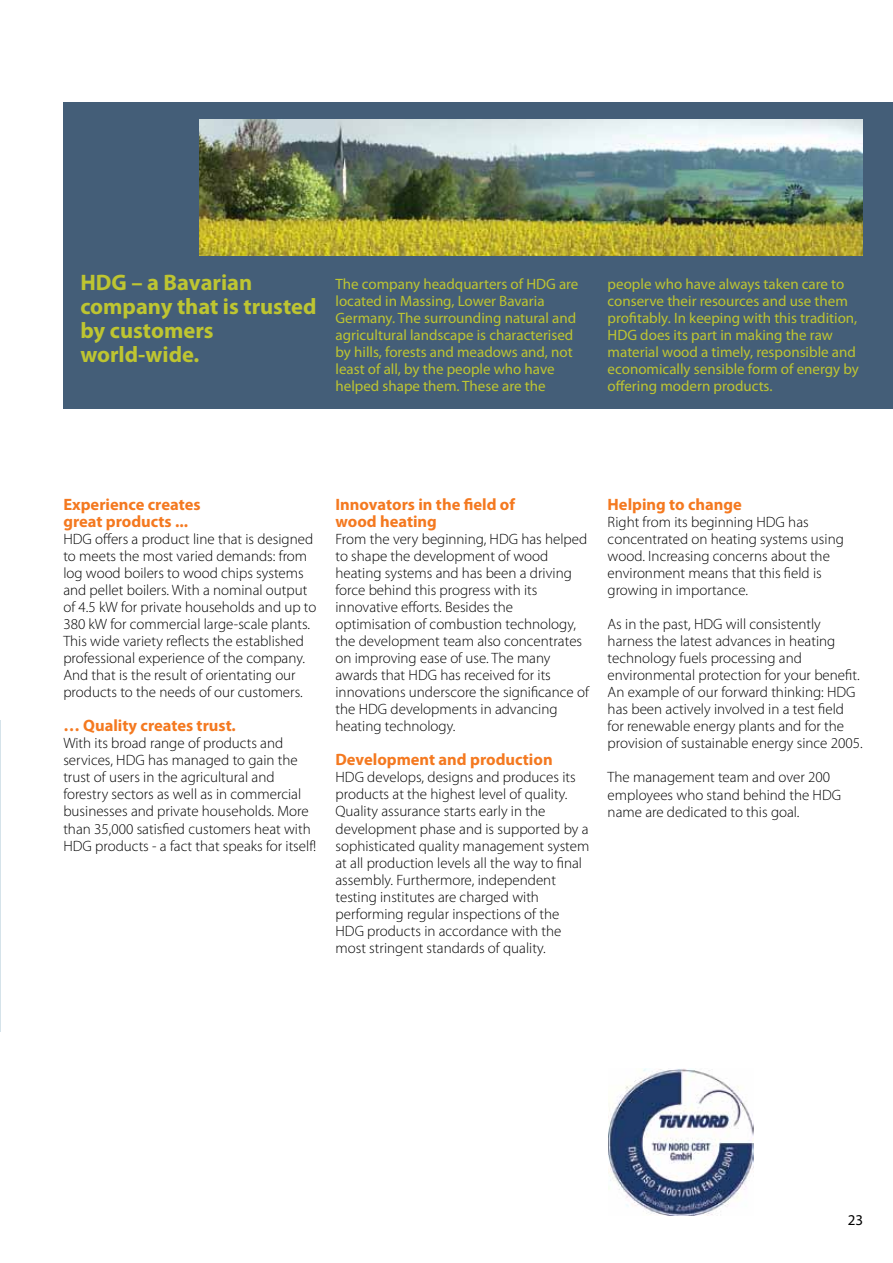
<style>
.page{position:relative;width:893px;height:1263px;background:#fff}
.page>*{position:absolute;margin:0;border:0;box-sizing:border-box;transform-origin:0 0}
.t1{font:700 22.5px/24px "Myriad Pro";color:#bec531}
.t2{font:700 16.5px/17px "Myriad Pro";color:#f47920}
.t3{font:300 15px/17px "Myriad Pro";color:#000}
.t4{font:15px/17px "Myriad Pro";color:#bec531}
.t5{font:15px "Myriad Pro";color:#000}
</style>
<div class="page">
<hr style="left:0;top:720px;width:1px;height:312px;background:#d5e3ea">
<div style="left:63px;top:102px;width:830px;height:306px;background:#445e78"></div>
<img style="left:199px;top:119px;width:663px;height:136px">
<img style="left:609px;top:1068px;width:144px;height:147px">
<h1 class="t1" style="left:80px;top:270px;width:238px">HDG – a Bavarian company that is trusted by customers world-wide.</h1>
<p class="t4" style="left:608px;top:275px;width:253px">people who have always taken care to conserve their resources and use them profitably. In keeping with this tradition, HDG does its part in making the raw material wood a timely, responsible and economically sensible form of energy by offering modern products.</p>
<p class="t4" style="left:335px;top:275px;width:244px">The company headquarters of HDG are located in Massing, Lower Bavaria Germany. The surrounding natural and agricultural landscape is characterised by hills, forests and meadows and, not least of all, by the people who have helped shape them. These are the</p>
<p class="t2" style="left:63px;top:496px;width:139px">Experience creates great products ...</p>
<p class="t3" style="left:63px;top:531px;width:255px">HDG offers a product line that is designed to meets the most varied demands: from log wood boilers to wood chips systems and pellet boilers. With a nominal output of 4.5 kW for private households and up to 380 kW for commercial large-scale plants.<br>This wide variety reflects the established professional experience of the company.<br>And that is the result of orientating our products to the needs of our customers.</p>
<p class="t2" style="left:63px;top:717px;width:174px">… Quality creates trust.</p>
<p class="t3" style="left:63px;top:735px;width:255px">With its broad range of products and services, HDG has managed to gain the trust of users in the agricultural and forestry sectors as well as in commercial businesses and private households. More than 35,000 satisfied customers heat with HDG products - a fact that speaks for itself!</p>
<p class="t2" style="left:335px;top:496px;width:181px">Innovators in the field of wood heating</p>
<p class="t3" style="left:335px;top:531px;width:255px">From the very beginning, HDG has helped to shape the development of wood heating systems and has been a driving force behind this progress with its innovative efforts. Besides the optimisation of combustion technology, the development team also concentrates on improving ease of use. The many awards that HDG has received for its innovations underscore the significance of the HDG developments in advancing heating technology.</p>
<p class="t2" style="left:335px;top:751px;width:219px">Development and production</p>
<p class="t3" style="left:335px;top:769px;width:255px">HDG develops, designs and produces its products at the highest level of quality.<br>Quality assurance starts early in the development phase and is supported by a sophisticated quality management system at all production levels all the way to final assembly. Furthermore, independent testing institutes are charged with performing regular inspections of the HDG products in accordance with the most stringent standards of quality.</p>
<p class="t2" style="left:608px;top:496px;width:136px">Helping to change</p>
<p class="t3" style="left:608px;top:514px;width:238px">Right from its beginning HDG has concentrated on heating systems using wood. Increasing concerns about the environment means that this field is growing in importance.</p>
<p class="t3" style="left:608px;top:616px;width:257px">As in the past, HDG will consistently harness the latest advances in heating technology fuels processing and environmental protection for your benefit.<br>An example of our forward thinking: HDG has been actively involved in a test field for renewable energy plants and for the provision of sustainable energy since 2005.</p>
<p class="t3" style="left:608px;top:769px;width:235px">The management team and over 200 employees who stand behind the HDG name are dedicated to this goal.</p>
<p class="t5" style="left:848px;top:1210px;width:17px">23</p>
</div>
